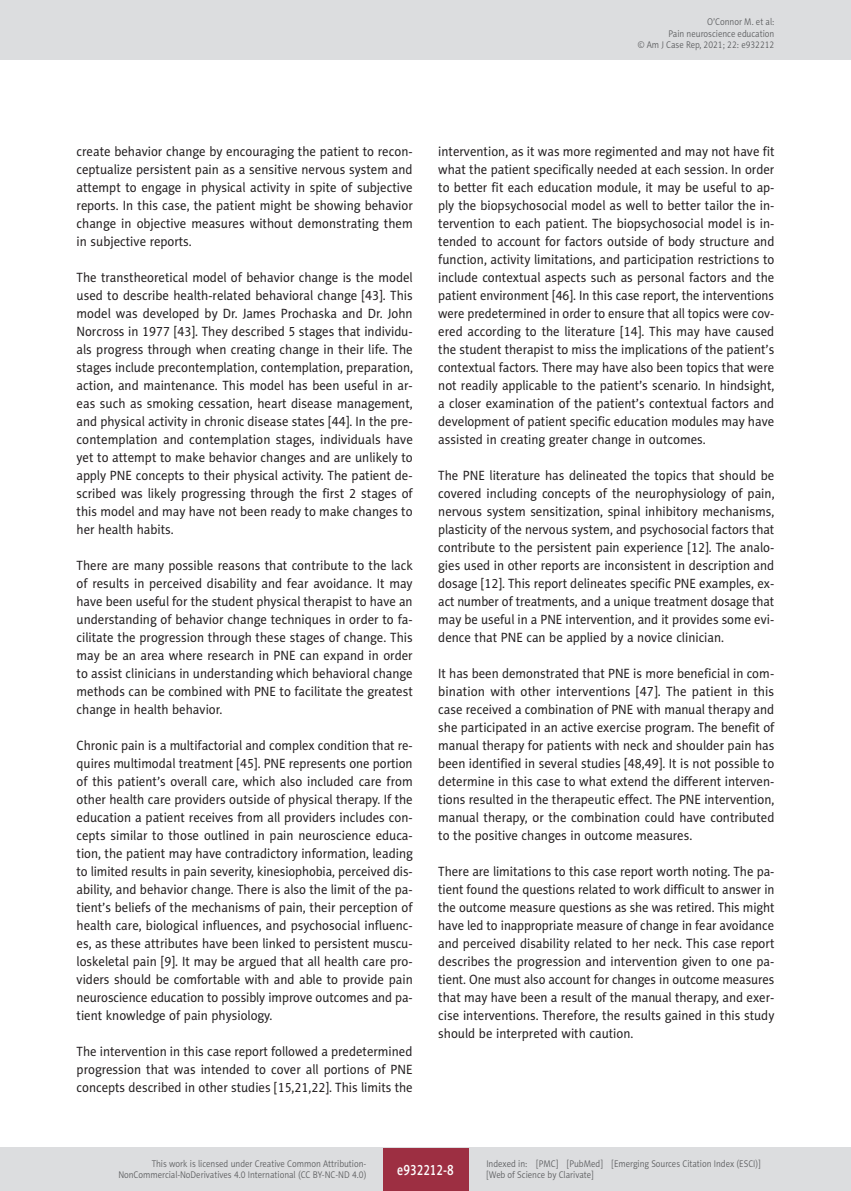
<style>
.page{position:relative;width:851px;height:1191px;background:#fff}
.page>*{position:absolute;margin:0;border:0;box-sizing:border-box;transform-origin:0 0}
.t1{font:15px "Naomi Sans EFN Medium";color:#fff;scale:.8 1}
.AJCR_Body{font:13.5px/18px "Naomi Sans EFN";color:#231f20;text-align:justify;scale:.95 1}
.AJCR_Body-2{font:13.5px/18px "Naomi Sans EFN";color:#231f20;text-align:justify;scale:.94 1}
.t2{font:9.75px/11.2px "Naomi Sans EFN Light";color:#57585a;text-align:right;scale:.9 1}
</style>
<div class="page">
<div style="left:0;top:0;width:850px;height:60px;background:#dcdddf"></div>
<hr style="left:850px;top:0;width:1px;height:60px;background:#dcdddf">
<div style="left:0;top:1148px;width:850px;height:43px;background:#dcdddf"></div>
<div style="left:383px;top:1147px;width:85px;height:43px;background:#9d2f42"></div>
<p class="t2" style="left:637px;top:16px;width:153px">O’Connor M. et al:<br>Pain neuroscience education<br>© Am J Case Rep, 2021; 22: e932212</p>
<p class="AJCR_Body" style="left:77px;top:142px;width:355px">create behavior change by encouraging the patient to recon&shy;ceptualize persistent pain as a sensitive nervous system and attempt to engage in physical activity in spite of subjective reports. In this case, the patient might be showing behavior change in objective measures without demonstrating them in subjective reports.</p>
<p class="AJCR_Body" style="left:77px;top:268px;width:355px">The transtheoretical model of behavior change is the model used to describe health-related behavioral change [43]. This model was developed by Dr. James Prochaska and Dr. John Norcross in 1977 [43]. They described 5 stages that individu&shy;als progress through when creating change in their life. The stages include precontemplation, contemplation, preparation, action, and maintenance. This model has been useful in ar&shy;eas such as smoking cessation, heart disease management, and physical activity in chronic disease states [44]. In the pre&shy;contemplation and contemplation stages, individuals have yet to attempt to make behavior changes and are unlikely to apply PNE concepts to their physical activity. The patient de&shy;scribed was likely progressing through the first 2 stages of this model and may have not been ready to make changes to her health habits.</p>
<p class="AJCR_Body" style="left:77px;top:556px;width:355px">There are many possible reasons that contribute to the lack of results in perceived disability and fear avoidance. It may have been useful for the student physical therapist to have an understanding of behavior change techniques in order to fa&shy;cilitate the progression through these stages of change. This may be an area where research in PNE can expand in order to assist clinicians in understanding which behavioral change methods can be combined with PNE to facilitate the greatest change in health behavior.</p>
<p class="AJCR_Body-2" style="left:77px;top:736px;width:359px">Chronic pain is a multifactorial and complex condition that re&shy;quires multimodal treatment [45]. PNE represents one portion of this patient’s overall care, which also included care from other health care providers outside of physical therapy. If the education a patient receives from all providers includes con&shy;cepts similar to those outlined in pain neuroscience educa&shy;tion, the patient may have contradictory information, leading to limited results in pain severity, kinesiophobia, perceived dis&shy;ability, and behavior change. There is also the limit of the pa&shy;tient’s beliefs of the mechanisms of pain, their perception of health care, biological influences, and psychosocial influenc&shy;es, as these attributes have been linked to persistent muscu&shy;loskeletal pain [9]. It may be argued that all health care pro&shy;viders should be comfortable with and able to provide pain neuroscience education to possibly improve outcomes and pa&shy;tient knowledge of pain physiology.</p>
<p class="AJCR_Body" style="left:77px;top:1042px;width:355px">The intervention in this case report followed a predetermined progression that was intended to cover all portions of PNE concepts described in other studies [15,21,22]. This limits the</p>
<p class="AJCR_Body" style="left:438px;top:142px;width:355px">intervention, as it was more regimented and may not have fit what the patient specifically needed at each session. In order to better fit each education module, it may be useful to ap&shy;ply the biopsychosocial model as well to better tailor the in&shy;tervention to each patient. The biopsychosocial model is in&shy;tended to account for factors outside of body structure and function, activity limitations, and participation restrictions to include contextual aspects such as personal factors and the patient environment [46]. In this case report, the interventions were predetermined in order to ensure that all topics were cov&shy;ered according to the literature [14]. This may have caused the student therapist to miss the implications of the patient’s contextual factors. There may have also been topics that were not readily applicable to the patient’s scenario. In hindsight, a closer examination of the patient’s contextual factors and development of patient specific education modules may have assisted in creating greater change in outcomes.</p>
<p class="AJCR_Body" style="left:438px;top:466px;width:355px">The PNE literature has delineated the topics that should be covered including concepts of the neurophysiology of pain, nervous system sensitization, spinal inhibitory mechanisms, plasticity of the nervous system, and psychosocial factors that contribute to the persistent pain experience [12]. The analo&shy;gies used in other reports are inconsistent in description and dosage [12]. This report delineates specific PNE examples, ex&shy;act number of treatments, and a unique treatment dosage that may be useful in a PNE intervention, and it provides some evi&shy;dence that PNE can be applied by a novice clinician.</p>
<p class="AJCR_Body" style="left:438px;top:664px;width:355px">It has been demonstrated that PNE is more beneficial in com&shy;bination with other interventions [47]. The patient in this case received a combination of PNE with manual therapy and she participated in an active exercise program. The benefit of manual therapy for patients with neck and shoulder pain has been identified in several studies [48,49]. It is not possible to determine in this case to what extend the different interven&shy;tions resulted in the therapeutic effect. The PNE intervention, manual therapy, or the combination could have contributed to the positive changes in outcome measures.</p>
<p class="AJCR_Body" style="left:438px;top:862px;width:355px">There are limitations to this case report worth noting. The pa&shy;tient found the questions related to work difficult to answer in the outcome measure questions as she was retired. This might have led to inappropriate measure of change in fear avoidance and perceived disability related to her neck. This case report describes the progression and intervention given to one pa&shy;tient. One must also account for changes in outcome measures that may have been a result of the manual therapy, and exer&shy;cise interventions. Therefore, the results gained in this study should be interpreted with caution.</p>
<p class="t2" style="left:118px;top:1158px;width:277px">This work is licensed under Creative Common Attribution-<br>NonCommercial-NoDerivatives 4.0 International (CC BY-NC-ND 4.0)</p>
<p class="t1" style="left:397px;top:1160px;width:72px">e932212-8</p>
<p class="t2" style="left:486px;top:1158px;width:306px;text-align:left">Indexed in: [PMC] [PubMed] [Emerging Sources Citation Index (ESCI)] [Web of Science by Clarivate]</p>
</div>
